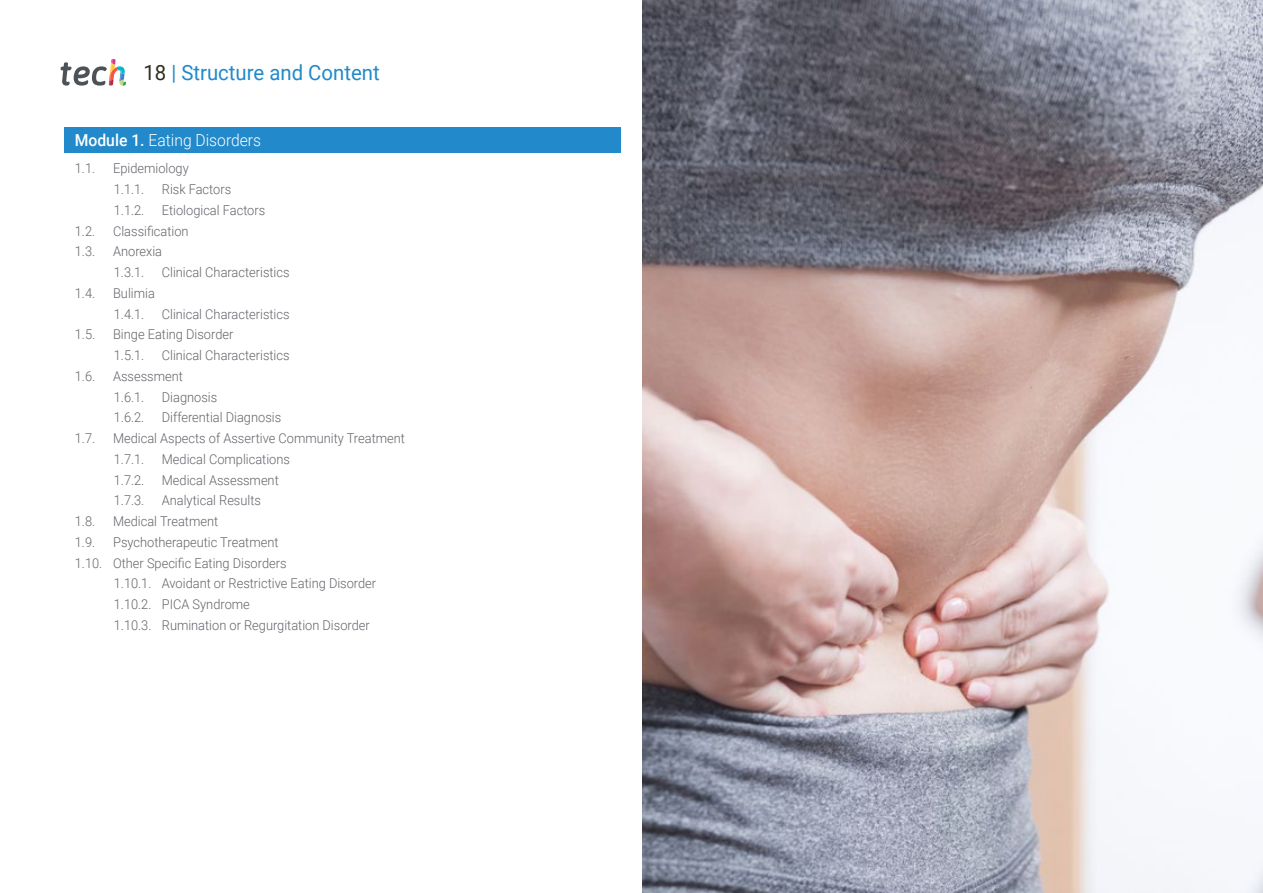
<style>
.page{position:relative;width:1263px;height:893px;background:#fff}
.page>*{position:absolute;margin:0;border:0;box-sizing:border-box;transform-origin:0 0}
.t1{font:21px "Roboto";color:#2289ca}
.t2{font:300 16.5px "Roboto";color:#fff;scale:.95 1}
.t3{font:300 13.5px/20.7px "Roboto";color:#61646a;scale:.95 1}
.s1{color:#312e20}
.s2{font-weight:500}
</style>
<div class="page">
<div style="left:64px;top:128px;width:557px;height:25px;background:#2289ca"></div>
<img style="left:642px;top:0;width:621px;height:893px">
<svg style="left:61px;top:59px;width:65px;height:27px"></svg>
<h1 class="t1" style="left:144px;top:57px;width:238px"><span class="s1">18</span> | Structure and Content</h1>
<p class="t2" style="left:75px;top:129px;width:198px"><span class="s2">Module 1.</span> Eating Disorders</p>
<p class="t3" style="left:75px;top:158px;width:23px">1.1.</p>
<p class="t3" style="left:113px;top:158px;width:81px">Epidemiology<br>1.1.1.</p>
<p class="t3" style="left:162px;top:179px;width:75px">Risk Factors</p>
<p class="t3" style="left:114px;top:199px;width:34px">1.1.2.</p>
<p class="t3" style="left:162px;top:199px;width:110px">Etiological Factors</p>
<p class="t3" style="left:75px;top:220px;width:23px">1.2.</p>
<p class="t3" style="left:113px;top:220px;width:81px">Classification</p>
<p class="t3" style="left:75px;top:241px;width:23px">1.3.</p>
<p class="t3" style="left:113px;top:241px;width:53px">Anorexia<br>1.3.1.</p>
<p class="t3" style="left:162px;top:262px;width:136px">Clinical Characteristics</p>
<p class="t3" style="left:75px;top:282px;width:23px">1.4.</p>
<p class="t3" style="left:113px;top:282px;width:45px">Bulimia<br>1.4.1.</p>
<p class="t3" style="left:162px;top:303px;width:136px">Clinical Characteristics</p>
<p class="t3" style="left:75px;top:324px;width:23px">1.5.</p>
<p class="t3" style="left:113px;top:324px;width:128px">Binge Eating Disorder<br>1.5.1.</p>
<p class="t3" style="left:162px;top:345px;width:136px">Clinical Characteristics</p>
<p class="t3" style="left:75px;top:365px;width:23px">1.6.</p>
<p class="t3" style="left:113px;top:365px;width:75px">Assessment<br>1.6.1.</p>
<p class="t3" style="left:162px;top:386px;width:60px">Diagnosis</p>
<p class="t3" style="left:114px;top:407px;width:34px">1.6.2.</p>
<p class="t3" style="left:162px;top:407px;width:127px">Differential Diagnosis</p>
<p class="t3" style="left:75px;top:428px;width:23px">1.7.</p>
<p class="t3" style="left:113px;top:428px;width:309px">Medical Aspects of Assertive Community Treatment<br>1.7.1.</p>
<p class="t3" style="left:162px;top:448px;width:136px">Medical Complications</p>
<p class="t3" style="left:114px;top:469px;width:34px">1.7.2.</p>
<p class="t3" style="left:162px;top:469px;width:125px">Medical Assessment</p>
<p class="t3" style="left:114px;top:490px;width:34px">1.7.3.</p>
<p class="t3" style="left:162px;top:490px;width:106px">Analytical Results</p>
<p class="t3" style="left:75px;top:511px;width:23px">1.8.</p>
<p class="t3" style="left:113px;top:511px;width:112px">Medical Treatment</p>
<p class="t3" style="left:75px;top:531px;width:23px">1.9.</p>
<p class="t3" style="left:113px;top:531px;width:176px">Psychotherapeutic Treatment</p>
<p class="t3" style="left:75px;top:552px;width:224px">1.10. Other Specific Eating Disorders</p>
<p class="t3" style="left:114px;top:573px;width:278px">1.10.1. Avoidant or Restrictive Eating Disorder</p>
<p class="t3" style="left:114px;top:594px;width:145px">1.10.2. PICA Syndrome</p>
<p class="t3" style="left:114px;top:614px;width:271px">1.10.3. Rumination or Regurgitation Disorder</p>
</div>
